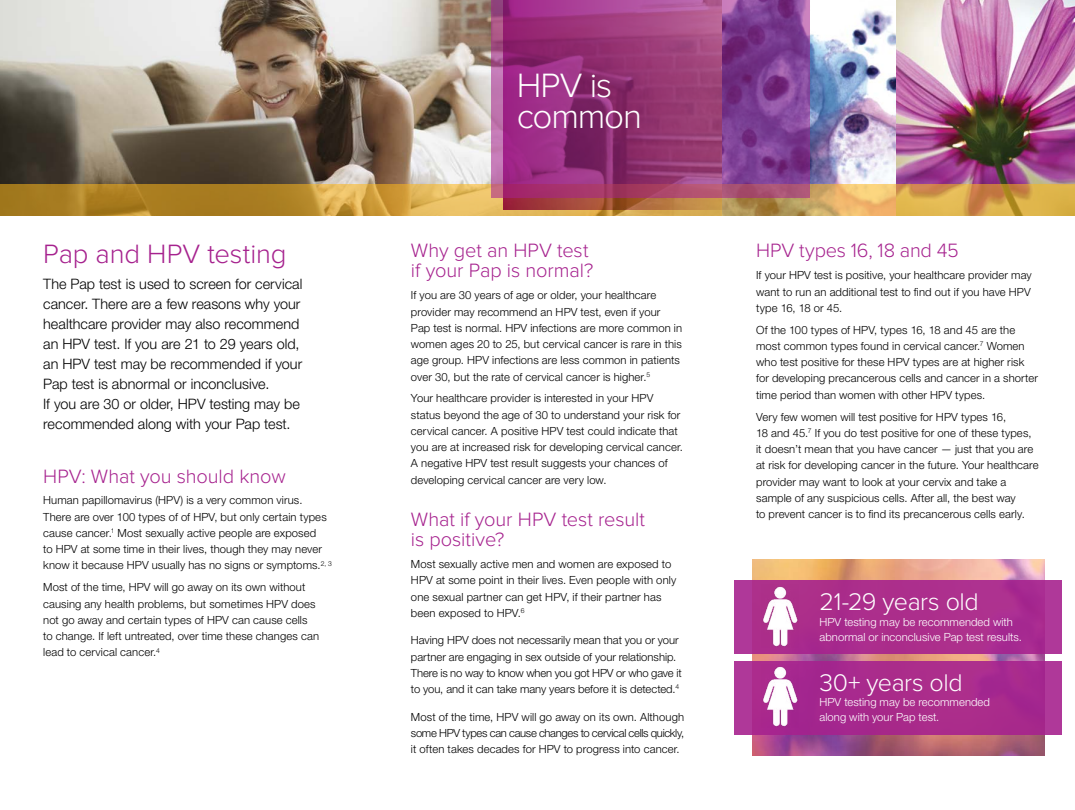
<style>
.page{position:relative;width:1075px;height:810px;background:#fff}
.page>*{position:absolute;margin:0;border:0;box-sizing:border-box;transform-origin:0 0}
.t1{font:300 35px/31.2px "Proxima Nova";letter-spacing:-.035em;color:#fff}
.t2{font:300 27.5px "Proxima Nova";letter-spacing:-.005em;color:#a6228e}
.t3{font:300 25px "Proxima Nova";letter-spacing:-.015em;color:#fff}
.t4{font:300 20px/20px "Proxima Nova";letter-spacing:-.005em;color:#a6228e}
.t5{font:300 14.38px/20px "Helvetica Neue LT Std";color:#000}
.t6{font:300 11.25px/16.2px "Helvetica Neue LT Std";letter-spacing:.01em;color:#000}
.t7{font:300 11.25px/15px "Helvetica Neue LT Std";letter-spacing:.005em;color:#fff}
</style>
<div class="page">
<img style="left:0;top:0;width:896px;height:185px">
<img style="left:896px;top:0;width:178px;height:185px">
<svg style="left:0;top:185px;width:1074px;height:31px;background:#c69a41"></svg>
<svg style="left:503px;top:198px;width:232px;height:12px;background:#aa5e3d"></svg>
<svg style="left:492px;top:0;width:318px;height:198px;background:#923980"></svg>
<img style="left:752px;top:560px;width:291px;height:195px">
<div style="left:734px;top:580px;width:327px;height:74px;background:#ac2e8d"></div>
<div style="left:734px;top:661px;width:327px;height:74px;background:linear-gradient(to bottom,#aa2d8f,#a82a8d)"></div>
<img style="left:763px;top:586px;width:35px;height:61px">
<img style="left:761px;top:665px;width:37px;height:63px">
<h1 class="t1" style="left:516px;top:70px;width:127px">HPV is common</h1>
<h3 class="t4" style="left:756px;top:241px;width:204px">HPV types 16, 18 and 45</h3>
<p class="t6" style="left:756px;top:267px;width:277px;text-align:justify">If your HPV test is positive, your healthcare provider may want to run an additional test to find out if you have HPV type 16, 18 or 45.</p>
<p class="t6" style="left:756px;top:321px;width:283px">Of the 100 types of HPV, types 16, 18 and 45 are the most common types found in cervical cancer.<sup>7</sup> Women who test positive for these HPV types are at higher risk for developing precancerous cells and cancer in a shorter time period than women with other HPV types.</p>
<p class="t6" style="left:756px;top:408px;width:284px">Very few women will test positive for HPV types 16,<br>18 and 45.<sup>7</sup> If you do test positive for one of these types, it doesn’t mean that you have cancer — just that you are at risk for developing cancer in the future. Your healthcare provider may want to look at your cervix and take a sample of any suspicious cells. After all, the best way<br>to prevent cancer is to find its precancerous cells early.</p>
<h3 class="t4" style="left:411px;top:241px;width:184px">Why get an HPV test if your Pap is normal?</h3>
<p class="t6" style="left:411px;top:287px;width:273px">If you are 30 years of age or older, your healthcare provider may recommend an HPV test, even if your Pap test is normal. HPV infections are more common in women ages 20 to 25, but cervical cancer is rare in this age group. HPV infections are less common in patients over 30, but the rate of cervical cancer is higher.<sup>5</sup></p>
<p class="t6" style="left:411px;top:390px;width:273px">Your healthcare provider is interested in your HPV status beyond the age of 30 to understand your risk for cervical cancer. A positive HPV test could indicate that you are at increased risk for developing cervical cancer.<br>A negative HPV test result suggests your chances of developing cervical cancer are very low.</p>
<h3 class="t4" style="left:411px;top:510px;width:235px">What if your HPV test result is positive?</h3>
<p class="t6" style="left:411px;top:556px;width:267px">Most sexually active men and women are exposed to HPV at some point in their lives. Even people with only one sexual partner can get HPV, if their partner has been exposed to HPV.<sup>6</sup></p>
<p class="t6" style="left:411px;top:632px;width:272px">Having HPV does not necessarily mean that you or your partner are engaging in sex outside of your relationship.<br>There is no way to know when you got HPV or who gave it to you, and it can take many years before it is detected.<sup>4</sup></p>
<p class="t6" style="left:411px;top:708px;width:275px;text-align:justify">Most of the time, HPV will go away on its own. Although some HPV types can cause changes to cervical cells quickly, it often takes decades for HPV to progress into cancer.</p>
<h2 class="t2" style="left:43px;top:239px;width:245px">Pap and HPV testing</h2>
<p class="t5" style="left:43px;top:273px;width:261px">The Pap test is used to screen for cervical cancer. There are a few reasons why your healthcare provider may also recommend an HPV test. If you are 21 to 29 years old, an HPV test may be recommended if your Pap test is abnormal or inconclusive.<br>If you are 30 or older, HPV testing may be recommended along with your Pap test.</p>
<h3 class="t4" style="left:43px;top:466px;width:244px">HPV: What you should know</h3>
<p class="t6" style="left:43px;top:492px;width:290px">Human papillomavirus (HPV) is a very common virus.<br>There are over 100 types of of HPV, but only certain types cause cancer.<sup>1</sup> Most sexually active people are exposed<br>to HPV at some time in their lives, though they may never know it because HPV usually has no signs or symptoms.<sup>2,</sup> <sup>3</sup></p>
<p class="t6" style="left:43px;top:579px;width:277px">Most of the time, HPV will go away on its own without causing any health problems, but sometimes HPV does not go away and certain types of HPV can cause cells to change. If left untreated, over time these changes can lead to cervical cancer.<sup>4</sup></p>
<h3 class="t3" style="left:819px;top:588px;width:161px">21-29 years old</h3>
<p class="t7" style="left:819px;top:614px;width:204px">HPV testing may be recommended with abnormal or inconclusive Pap test results.</p>
<h3 class="t3" style="left:819px;top:668px;width:145px">30+ years old</h3>
<p class="t7" style="left:819px;top:695px;width:172px">HPV testing may be recommended along with your Pap test.</p>
</div>
